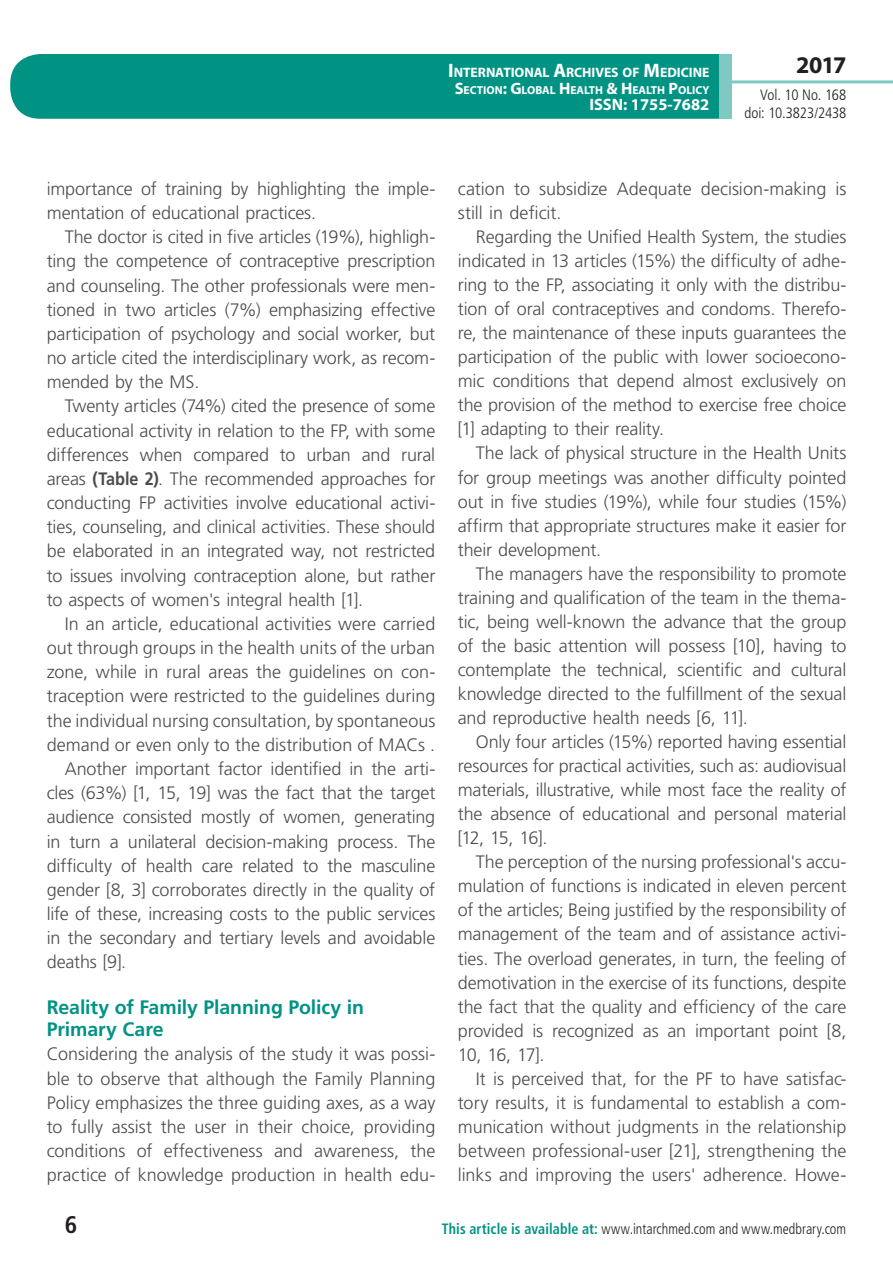
<style>
.page{position:relative;width:893px;height:1263px;background:#fff}
.page>*{position:absolute;margin:0;border:0;box-sizing:border-box;transform-origin:0 0}
.t1{font:700 24px "Myriad Pro";color:#231f20}
.t2{font:700 condensed 24px "Frutiger LT Std";color:#231f20}
.t3{font:700 19.5px/22.6px "Frutiger LT Std";letter-spacing:-.005em;color:#009384}
.t4{font:300 18px/24px "Frutiger LT Std";letter-spacing:-.01em;color:#4b4c4d;text-align:justify}
.t5{font:700 16.5px "Myriad Pro";color:#fff}
.t6{font:300 condensed 15px "Frutiger LT Std";color:#231f20;scale:.94 1}
.t7{font:300 condensed 15px/18px "Frutiger LT Std";color:#231f20;text-align:right}
.t8{font:700 13.65px "Myriad Pro";letter-spacing:-.005em;color:#fff}
.t9{font:700 11.55px "Myriad Pro";color:#fff}
.s1{font-size:19.5px}
.s2{font-size:16.5px}
.s3{font-weight:700}
.s4{font-weight:700;color:#009384}
</style>
<div class="page">
<div style="left:10px;top:54px;width:775px;height:65px;background:#009384;border-radius:30px"></div>
<div style="left:732px;top:0;width:161px;height:157px;background:#fff"></div>
<hr style="left:730px;top:80px;width:163px;height:3px;background:#80c9c2">
<div style="left:719px;top:54px;width:13px;height:65px;background:#80c9c2"></div>
<p class="t8" style="left:448px;top:64px;width:263px"><span class="s1">I</span>NTERNATIONAL <span class="s1">A</span>RCHIVES OF <span class="s1">M</span>EDICINE</p>
<p class="t9" style="left:455px;top:82px;width:256px"><span class="s2">S</span>ECTION<span class="s2">: G</span>LOBAL <span class="s2">H</span> EALTH <span class="s2">&amp; H</span> EALTH <span class="s2">P</span>OLICY</p>
<p class="t5" style="left:589px;top:94px;width:122px">ISSN: 1755-7682</p>
<h1 class="t1" style="left:796px;top:49px;width:52px">2017</h1>
<p class="t7" style="left:744px;top:86px;width:103px">Vol. 10 No. 168 doi: 10.3823/2438</p>
<p class="t4" style="left:47px;top:177px;width:390px">importance of training by highlighting the imple&shy;mentation of educational practices.</p>
<p class="t4" style="left:47px;top:225px;width:390px;text-indent:18px">The doctor is cited in five articles (19%), highligh&shy;ting the competence of contraceptive prescription and counseling. The other professionals were men&shy;tioned in two articles (7%) emphasizing effective participation of psychology and social worker, but no article cited the interdisciplinary work, as recom&shy;mended by the MS.</p>
<p class="t4" style="left:47px;top:394px;width:390px;text-indent:18px">Twenty articles (74%) cited the presence of some educational activity in relation to the FP, with some differences when compared to urban and rural areas <span class="s3">(Table 2)</span>. The recommended approaches for conducting FP activities involve educational activi&shy;ties, counseling, and clinical activities. These should be elaborated in an integrated way, not restricted to issues involving contraception alone, but rather to aspects of women's integral health [1].</p>
<p class="t4" style="left:65px;top:612px;width:372px">In an article, educational activities were carried</p>
<p class="t4" style="left:47px;top:636px;width:390px">out through groups in the health units of the urban</p>
<p class="t4" style="left:47px;top:660px;width:390px">zone, while in rural areas the guidelines on con-</p>
<p class="t4" style="left:47px;top:684px;width:390px">traception were restricted to the guidelines during</p>
<p class="t4" style="left:47px;top:709px;width:390px">the individual nursing consultation, by spontaneous</p>
<p class="t4" style="left:47px;top:733px;width:390px">demand or even only to the distribution of MACs .</p>
<p class="t4" style="left:65px;top:757px;width:372px">Another important factor identified in the arti-</p>
<p class="t4" style="left:47px;top:781px;width:390px">cles (63%) [1, 15, 19] was the fact that the target</p>
<p class="t4" style="left:47px;top:805px;width:390px">audience consisted mostly of women, generating</p>
<p class="t4" style="left:47px;top:829px;width:390px">in turn a unilateral decision-making process. The</p>
<p class="t4" style="left:47px;top:854px;width:390px">difficulty of health care related to the masculine</p>
<p class="t4" style="left:47px;top:878px;width:390px">gender [8, 3] corroborates directly in the quality of</p>
<p class="t4" style="left:47px;top:902px;width:390px">life of these, increasing costs to the public services</p>
<p class="t4" style="left:47px;top:926px;width:390px">in the secondary and tertiary levels and avoidable</p>
<p class="t4" style="left:47px;top:950px;width:81px">deaths [9].</p>
<p class="t3" style="left:47px;top:995px;width:319px">Reality of Family Planning Policy in<br>Primary Care</p>
<p class="t4" style="left:47px;top:1042px;width:390px">Considering the analysis of the study it was possi&shy;ble to observe that although the Family Planning Policy emphasizes the three guiding axes, as a way to fully assist the user in their choice, providing conditions of effectiveness and awareness, the practice of knowledge production in health edu-</p>
<p class="t4" style="left:458px;top:177px;width:390px">cation to subsidize Adequate decision-making is still in deficit.</p>
<p class="t4" style="left:458px;top:225px;width:390px;text-indent:18px">Regarding the Unified Health System, the studies indicated in 13 articles (15%) the difficulty of adhe&shy;ring to the FP, associating it only with the distribu&shy;tion of oral contraceptives and condoms. Therefo&shy;re, the maintenance of these inputs guarantees the participation of the public with lower socioecono&shy;mic conditions that depend almost exclusively on the provision of the method to exercise free choice [1] adapting to their reality.</p>
<p class="t4" style="left:458px;top:441px;width:390px;text-indent:18px">The lack of physical structure in the Health Units for group meetings was another difficulty pointed out in five studies (19%), while four studies (15%) affirm that appropriate structures make it easier for their development.</p>
<p class="t4" style="left:458px;top:562px;width:390px;text-indent:18px">The managers have the responsibility to promote training and qualification of the team in the thema&shy;tic, being well-known the advance that the group of the basic attention will possess [10], having to contemplate the technical, scientific and cultural knowledge directed to the fulfillment of the sexual and reproductive health needs [6, 11].</p>
<p class="t4" style="left:458px;top:730px;width:390px;text-indent:18px">Only four articles (15%) reported having essential resources for practical activities, such as: audiovisual materials, illustrative, while most face the reality of the absence of educational and personal material [12, 15, 16].</p>
<p class="t4" style="left:458px;top:850px;width:390px;text-indent:18px">The perception of the nursing professional's accu&shy;mulation of functions is indicated in eleven percent of the articles; Being justified by the responsibility of management of the team and of assistance activi&shy;ties. The overload generates, in turn, the feeling of demotivation in the exercise of its functions, despite the fact that the quality and efficiency of the care provided is recognized as an important point [8, 10, 16, 17].</p>
<p class="t4" style="left:458px;top:1067px;width:390px;text-indent:18px">It is perceived that, for the PF to have satisfac&shy;tory results, it is fundamental to establish a com&shy;munication without judgments in the relationship between professional-user [21], strengthening the links and improving the users' adherence. Howe-</p>
<h1 class="t2" style="left:65px;top:1210px;width:14px">6</h1>
<p class="t6" style="left:442px;top:1220px;width:432px"><span class="s4">This article is available at:</span> www.intarchmed.com and www.medbrary.com</p>
</div>
